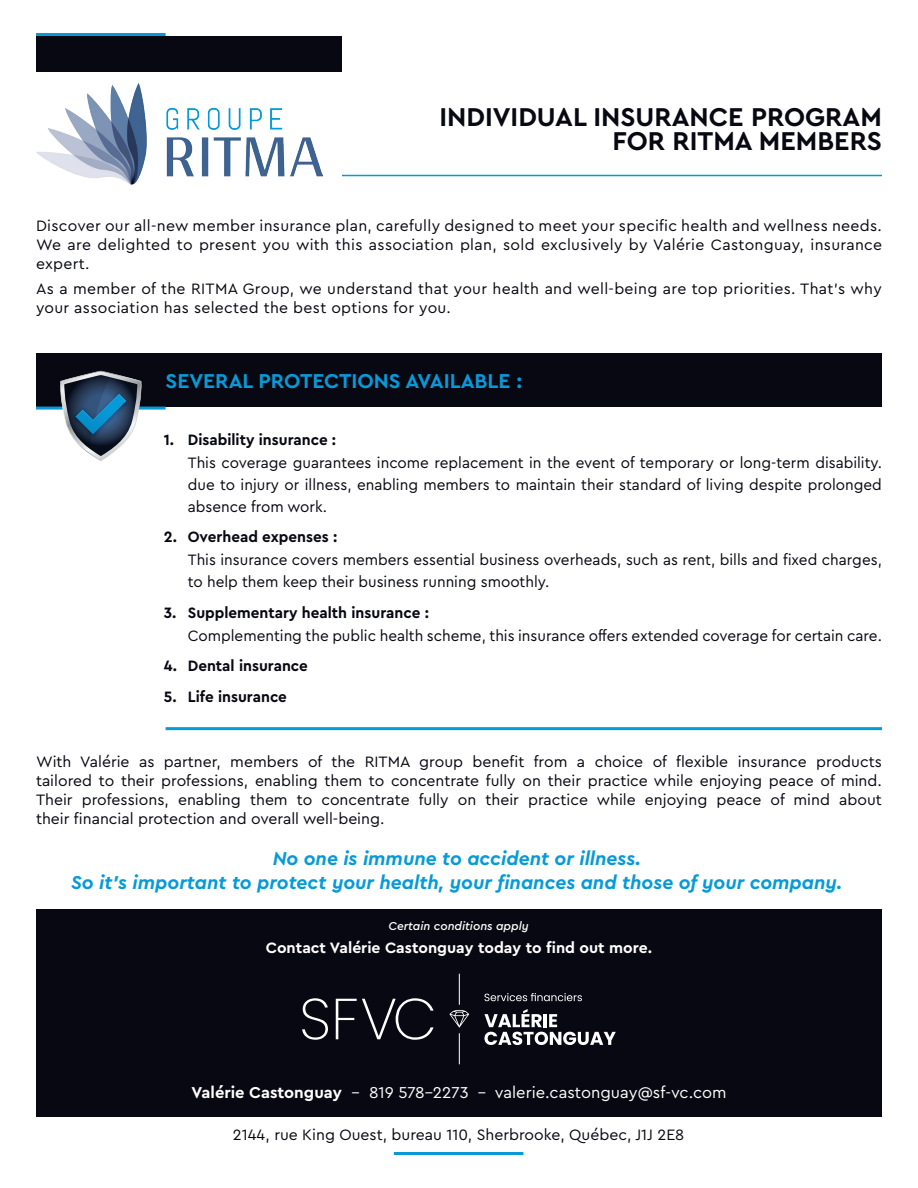
<style>
.page{position:relative;width:918px;height:1188px;background:#fff}
.page>*{position:absolute;margin:0;border:0;box-sizing:border-box;transform-origin:0 0}
.t1{font:700 27px/24px "Cera Pro";color:#070811;text-align:right}
.t2{font:700 21px "Cera Pro";color:#069ad9}
.t3{font:italic 700 19.5px/23.4px "Cera Pro";color:#069ad9;text-align:center}
.t4{font:16.5px "Cera Pro";color:#fff}
.t5{font:15.75px/18.9px "Cera Pro";color:#070811;text-align:justify}
.t6{font:15.75px/18.9px "Cera Pro";letter-spacing:.02em;color:#070811}
.t7{font:700 15.75px "Cera Pro";color:#070811}
.t8{font:700 15.75px "Cera Pro";color:#fff}
.t9{font:italic 500 12px "Cera Pro";color:#fff}
.s1{font-weight:700}
</style>
<div class="page">
<div style="left:36px;top:353px;width:846px;height:54px;background:#070811"></div>
<div style="left:36px;top:36px;width:306px;height:36px;background:#070811"></div>
<div style="left:36px;top:909px;width:846px;height:208px;background:#070811"></div>
<img style="left:36px;top:83px;width:286px;height:102px">
<hr style="left:36px;top:407px;width:130px;height:3px;background:#069ad9">
<hr style="left:166px;top:727px;width:716px;height:3px;background:#069ad9">
<hr style="left:36px;top:33px;width:130px;height:3px;background:#069ad9">
<hr style="left:342px;top:175px;width:540px;height:1px;background:#069ad9">
<svg style="left:59px;top:371px;width:83px;height:90px"></svg>
<hr style="left:394px;top:1152px;width:129px;height:3px;background:#069ad9">
<svg style="left:302px;top:998px;width:26px;height:42px"></svg>
<svg style="left:336px;top:998px;width:98px;height:42px"></svg>
<svg style="left:484px;top:993px;width:98px;height:8px"></svg>
<svg style="left:484px;top:1009px;width:132px;height:36px"></svg>
<svg style="left:449px;top:1010px;width:20px;height:18px"></svg>
<hr style="left:459px;top:1033px;width:1px;height:31px;background:#fff">
<hr style="left:459px;top:974px;width:1px;height:31px;background:#fff">
<h1 class="t1" style="left:439px;top:104px;width:444px">INDIVIDUAL INSURANCE PROGRAM<br>FOR RITMA MEMBERS</h1>
<p class="t5" style="left:36px;top:216px;width:848px">Discover our all-new member insurance plan, carefully designed to meet your specific health and wellness needs.<br>We are delighted to present you with this association plan, sold exclusively by Valérie Castonguay, insurance expert.</p>
<p class="t6" style="left:36px;top:279px;width:847px">As a member of the RITMA Group, we understand that your health and well-being are top priorities. That’s why your association has selected the best options for you.</p>
<h2 class="t2" style="left:166px;top:367px;width:358px">SEVERAL PROTECTIONS AVAILABLE :</h2>
<p class="t7" style="left:164px;top:430px;width:174px">1. Disability insurance :</p>
<p class="t5" style="left:188px;top:452px;width:696px;line-height:21.6px">This coverage guarantees income replacement in the event of temporary or long-term disability. due to injury or illness, enabling members to maintain their standard of living despite prolonged absence from work.</p>
<p class="t7" style="left:164px;top:527px;width:175px">2. Overhead expenses :</p>
<p class="t5" style="left:188px;top:549px;width:696px;line-height:21.6px">This insurance covers members essential business overheads, such as rent, bills and fixed charges, to help them keep their business running smoothly.</p>
<p class="t7" style="left:164px;top:602px;width:267px">3. Supplementary health insurance :</p>
<p class="t5" style="left:188px;top:625px;width:696px">Complementing the public health scheme, this insurance offers extended coverage for certain care.</p>
<p class="t7" style="left:164px;top:656px;width:146px">4. Dental insurance</p>
<p class="t7" style="left:164px;top:686px;width:125px">5. Life insurance</p>
<p class="t5" style="left:36px;top:752px;width:847px">With Valérie as partner, members of the RITMA group benefit from a choice of flexible insurance products tailored to their professions, enabling them to concentrate fully on their practice while enjoying peace of mind.<br>Their professions, enabling them to concentrate fully on their practice while enjoying peace of mind about their financial protection and overall well-being.</p>
<p class="t3" style="left:71px;top:846px;width:773px">No one is immune to accident or illness.<br>So it’s important to protect your health, your finances and those of your company.</p>
<p class="t9" style="left:389px;top:918px;width:142px">Certain conditions apply</p>
<p class="t8" style="left:266px;top:937px;width:388px">Contact Valérie Castonguay today to find out more.</p>
<p class="t4" style="left:191px;top:1081px;width:537px"><span class="s1">Valérie Castonguay</span> - 819 578-2273 - valerie.castonguay@sf-vc.com</p>
<p class="t5" style="left:233px;top:1125px;width:453px">2144, rue King Ouest, bureau 110, Sherbrooke, Québec, J1J 2E8</p>
</div>
